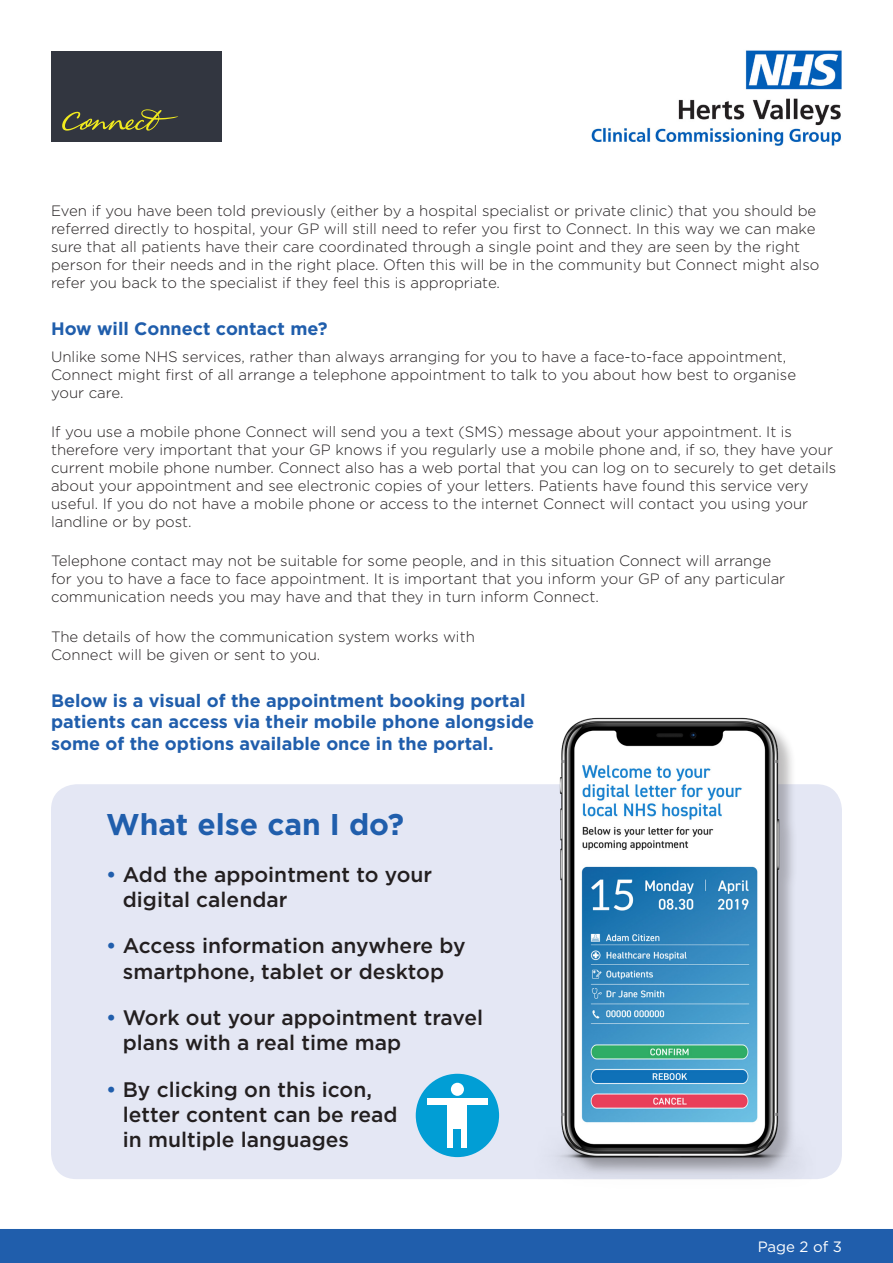
<style>
.page{position:relative;width:893px;height:1263px;background:#fff}
.page>*{position:absolute;margin:0;border:0;box-sizing:border-box;transform-origin:0 0}
.t1{font:700 30px "Gotham";color:#205eac}
.t2{font:500 21px/25.2px "Gotham";color:#231f20}
.t3{font:700 18px/21.6px "Gotham";color:#205eac}
.t4{font:300 15px/18px "Gotham";color:#231f20}
.t5{font:15px "Gotham";color:#fff}
.s1{color:#205eac}
</style>
<div class="page">
<img style="left:591px;top:50px;width:251px;height:96px">
<div style="left:51px;top:51px;width:170px;height:90px;background:#323640"></div>
<svg style="left:62px;top:109px;width:116px;height:22px"></svg>
<div style="left:1px;top:1230px;width:891px;height:32px;background:#205eac"></div>
<div style="left:0;top:1229px;width:893px;height:34px;border:2px solid #205eac"></div>
<div style="left:51px;top:784px;width:791px;height:395px;background:#e4e7f4;border-radius:26px"></div>
<img style="left:464px;top:717px;width:378px;height:462px">
<div style="left:416px;top:1074px;width:83px;height:83px;background:#019ed5;border-radius:50%"></div>
<div style="left:451px;top:1083px;width:13px;height:13px;background:#fff;border-radius:50%"></div>
<div style="left:427px;top:1098px;width:61px;height:7px;background:#fff"></div>
<div style="left:448px;top:1115px;width:5px;height:33px;background:#fff"></div>
<div style="left:462px;top:1115px;width:5px;height:33px;background:#fff"></div>
<div style="left:448px;top:1102px;width:19px;height:27px;background:#fff"></div>
<p class="t4" style="left:51px;top:201px;width:770px">Even if you have been told previously (either by a hospital specialist or private clinic) that you should be referred directly to hospital, your GP will still need to refer you first to Connect. In this way we can make sure that all patients have their care coordinated through a single point and they are seen by the right person for their needs and in the right place. Often this will be in the community but Connect might also refer you back to the specialist if they feel this is appropriate.</p>
<p class="t3" style="left:51px;top:318px;width:278px">How will Connect contact me?</p>
<p class="t4" style="left:51px;top:347px;width:747px">Unlike some NHS services, rather than always arranging for you to have a face-to-face appointment,<br>Connect might first of all arrange a telephone appointment to talk to you about how best to organise your care.</p>
<p class="t4" style="left:51px;top:422px;width:787px">If you use a mobile phone Connect will send you a text (SMS) message about your appointment. It is therefore very important that your GP knows if you regularly use a mobile phone and, if so, they have your current mobile phone number. Connect also has a web portal that you can log on to securely to get details about your appointment and see electronic copies of your letters. Patients have found this service very useful. If you do not have a mobile phone or access to the internet Connect will contact you using your landline or by post.</p>
<p class="t4" style="left:51px;top:552px;width:736px">Telephone contact may not be suitable for some people, and in this situation Connect will arrange for you to have a face to face appointment. It is important that you inform your GP of any particular communication needs you may have and that they in turn inform Connect.</p>
<p class="t4" style="left:51px;top:627px;width:425px">The details of how the communication system works with<br>Connect will be given or sent to you.</p>
<p class="t3" style="left:51px;top:689px;width:485px">Below is a visual of the appointment booking portal patients can access via their mobile phone alongside some of the options available once in the portal.</p>
<p class="t1" style="left:106px;top:805px;width:299px">What else can I do?</p>
<p class="t2" style="left:123px;top:861px;width:311px;text-indent:-17px"><span class="s1">•</span> Add the appointment to your digital calendar</p>
<p class="t2" style="left:106px;top:933px;width:361px;text-align:center"><span class="s1">•</span> Access information anywhere by smartphone, tablet or desktop</p>
<p class="t2" style="left:123px;top:1005px;width:362px;text-indent:-17px"><span class="s1">•</span> Work out your appointment travel plans with a real time map</p>
<p class="t2" style="left:123px;top:1076px;width:276px;text-indent:-17px"><span class="s1">•</span> By clicking on this icon, letter content can be read in multiple languages</p>
<p class="t5" style="left:758px;top:1237px;width:86px">Page 2 of 3</p>
</div>
